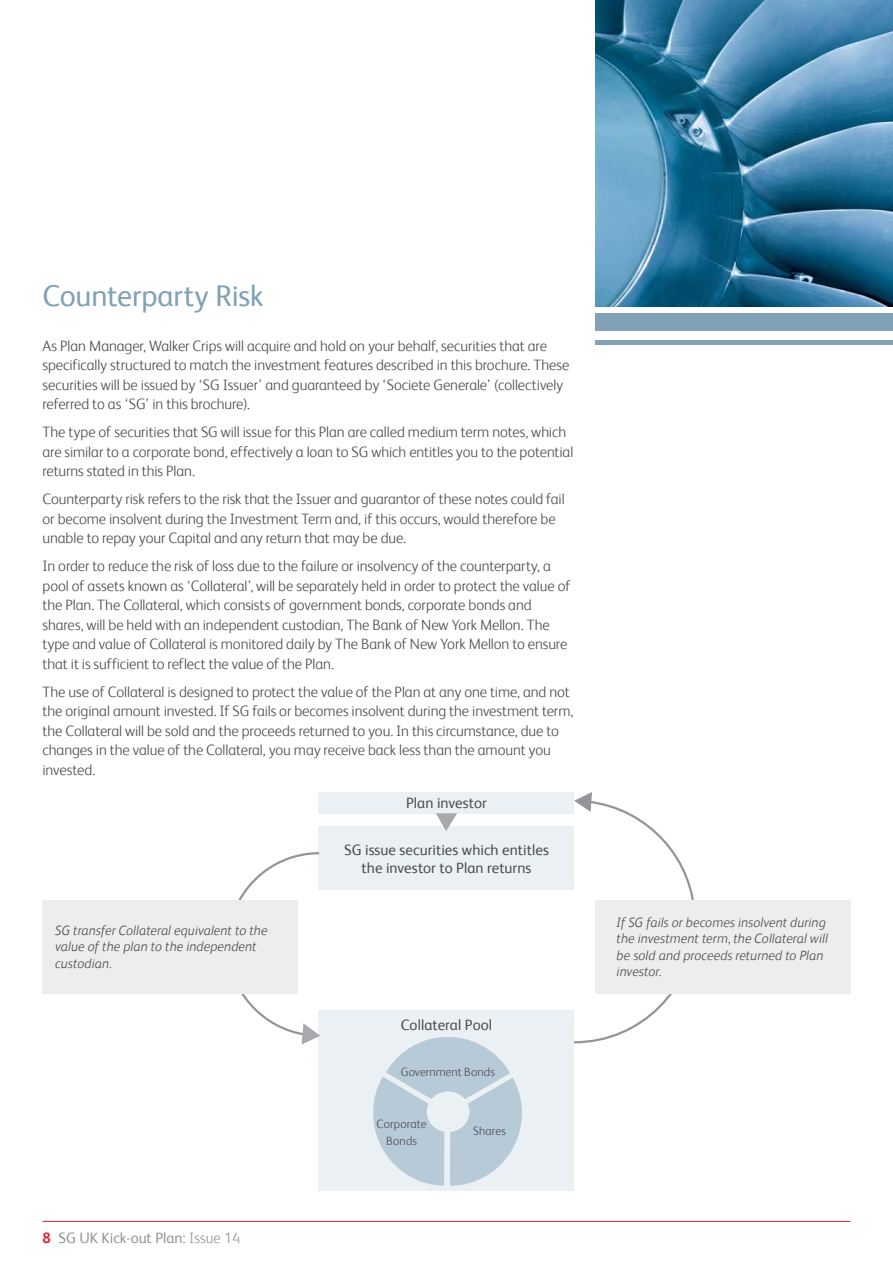
<style>
.page{position:relative;width:893px;height:1263px;background:#fff}
.page>*{position:absolute;margin:0;border:0;box-sizing:border-box;transform-origin:0 0}
.t1{font:30px "FS Albert";letter-spacing:-.005em;color:#80a1b6}
.t2{font:300 15px/19.5px "FS Albert";letter-spacing:-.005em;color:#4d4d4f}
.t3{font:15px/18px "FS Albert";letter-spacing:.005em;color:#4d4d4f;text-align:center}
.t4{font:15px "FS Albert";color:#939598}
.t5{font:italic 300 13.5px/16.5px "FS Albert";letter-spacing:.005em;color:#4d4d4f}
.t6{font:300 12px/16.5px "FS Albert";letter-spacing:.015em;color:#4d4d4f;text-align:center}
.s1{font-weight:700;color:#df1e32}
.s2{font-weight:300}
</style>
<div class="page">
<hr style="left:43px;top:1221px;width:807px;height:1px;background:#df1e32">
<img style="left:595px;top:0;width:298px;height:306px">
<div style="left:595px;top:314px;width:298px;height:17px;background:#80a1b6"></div>
<hr style="left:595px;top:340px;width:298px;height:4px;background:#80a1b6">
<svg style="left:572px;top:792px;width:125px;height:252px"></svg>
<div style="left:319px;top:792px;width:255px;height:21px;background:#ebf0f5"></div>
<div style="left:319px;top:826px;width:255px;height:64px;background:#ebf0f5"></div>
<div style="left:319px;top:1011px;width:255px;height:180px;background:#ebf0f5"></div>
<svg style="left:373px;top:1037px;width:149px;height:149px"></svg>
<div style="left:427px;top:1091px;width:42px;height:41px;background:#ebf0f5;border-radius:50%"></div>
<svg style="left:436px;top:813px;width:21px;height:18px"></svg>
<div style="left:43px;top:900px;width:255px;height:93px;background:#ededed"></div>
<div style="left:595px;top:900px;width:255px;height:93px;background:#ededed"></div>
<svg style="left:226px;top:851px;width:95px;height:193px"></svg>
<h1 class="t1" style="left:43px;top:279px;width:222px">Counterparty Risk</h1>
<p class="t2" style="left:43px;top:336px;width:528px">As Plan Manager, Walker Crips will acquire and hold on your behalf, securities that are specifically structured to match the investment features described in this brochure. These securities will be issued by ‘SG Issuer’ and guaranteed by ‘Societe Generale’ (collectively referred to as ‘SG’ in this brochure).</p>
<p class="t2" style="left:43px;top:422px;width:532px">The type of securities that SG will issue for this Plan are called medium term notes, which are similar to a corporate bond, effectively a loan to SG which entitles you to the potential returns stated in this Plan.</p>
<p class="t2" style="left:43px;top:489px;width:524px">Counterparty risk refers to the risk that the Issuer and guarantor of these notes could fail or become insolvent during the Investment Term and, if this occurs, would therefore be unable to repay your Capital and any return that may be due.</p>
<p class="t2" style="left:43px;top:556px;width:529px">In order to reduce the risk of loss due to the failure or insolvency of the counterparty, a pool of assets known as ‘Collateral’, will be separately held in order to protect the value of the Plan. The Collateral, which consists of government bonds, corporate bonds and shares, will be held with an independent custodian, The Bank of New York Mellon. The type and value of Collateral is monitored daily by The Bank of New York Mellon to ensure that it is sufficient to reflect the value of the Plan.</p>
<p class="t2" style="left:43px;top:682px;width:532px">The use of Collateral is designed to protect the value of the Plan at any one time, and not the original amount invested. If SG fails or becomes insolvent during the investment term, the Collateral will be sold and the proceeds returned to you. In this circumstance, due to changes in the value of the Collateral, you may receive back less than the amount you invested.</p>
<p class="t3" style="left:406px;top:794px;width:82px">Plan investor</p>
<p class="t3" style="left:344px;top:840px;width:206px">SG issue securities which entitles the investor to Plan returns</p>
<p class="t5" style="left:55px;top:922px;width:214px">SG transfer Collateral equivalent to the value of the plan to the independent custodian.</p>
<p class="t5" style="left:617px;top:914px;width:213px">If SG fails or becomes insolvent during the investment term, the Collateral will be sold and proceeds returned to Plan investor.</p>
<p class="t3" style="left:401px;top:1016px;width:93px">Collateral Pool</p>
<p class="t6" style="left:401px;top:1064px;width:95px">Government Bonds</p>
<p class="t4" style="left:43px;top:1229px;width:199px"><span class="s1">8</span> SG UK Kick-out Plan: <span class="s2">Issue 14</span></p>
<p class="t6" style="left:377px;top:1116px;width:51px">Corporate<br>Bonds</p>
<p class="t6" style="left:473px;top:1123px;width:35px">Shares</p>
</div>
